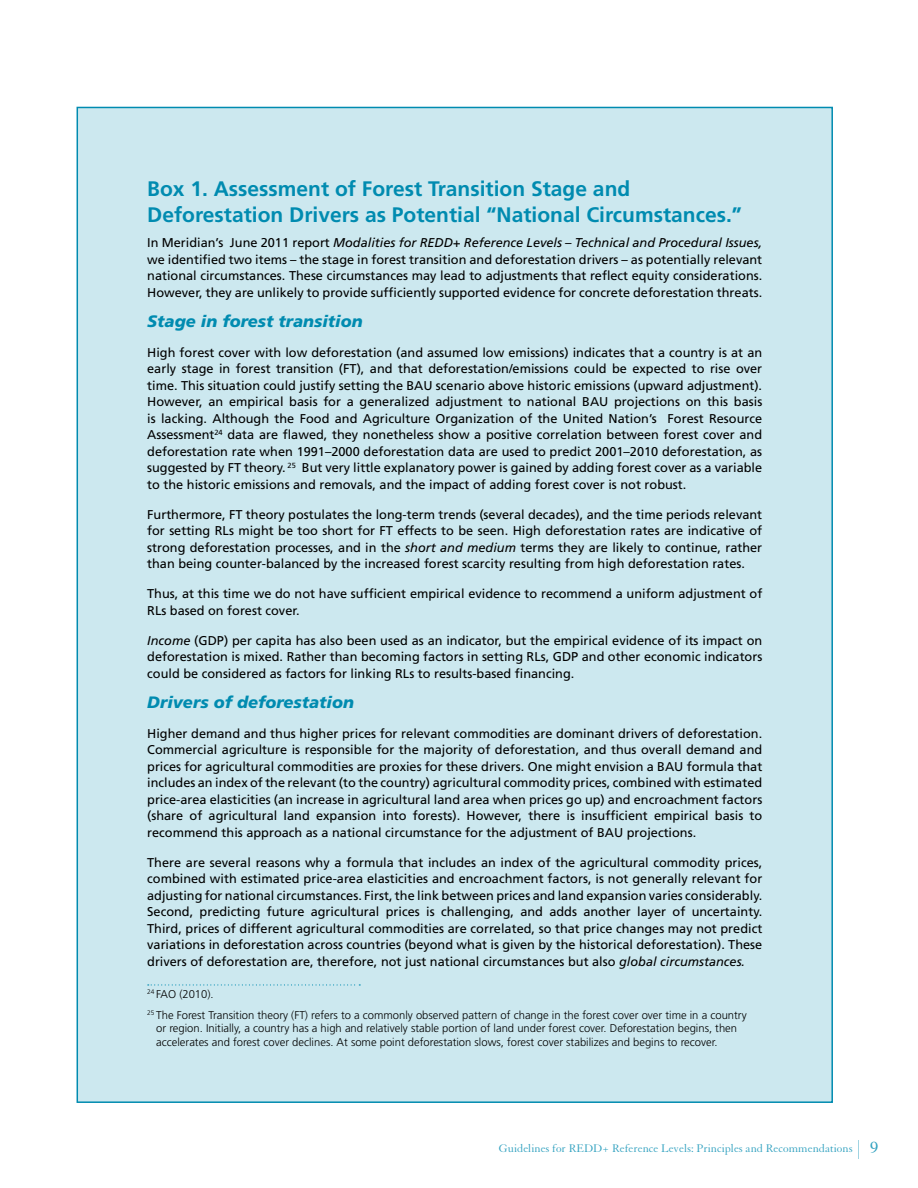
<style>
.page{position:relative;width:918px;height:1188px;background:#fff}
.page>*{position:absolute;margin:0;border:0;box-sizing:border-box;transform-origin:0 0}
.t1{font:700 21px/25.2px "Frutiger";color:#008bb0}
.t2{font:italic 900 16.5px "Frutiger";color:#008bb0}
.t3{font:12.75px/16.5px "Frutiger";color:#000;text-align:justify}
.t4{font:12px "Granjon LT Std";color:#33a2c0}
.t5{font:300 11.25px/21.3px "Frutiger";color:#000}
.s1{font-style:italic}
.s2{font-family:"Times";font-size:16.5px}
</style>
<div class="page">
<svg style="left:858px;top:1140px;width:1px;height:19px"></svg>
<div style="left:77px;top:107px;width:756px;height:996px;background:#cce8ef;border:2px solid #008bb0"></div>
<svg style="left:148px;top:984px;width:212px;height:2px"></svg>
<h1 class="t1" style="left:147px;top:177px;width:596px">Box 1. Assessment of Forest Transition Stage and<br>Deforestation Drivers as Potential “National Circumstances.”</h1>
<p class="t3" style="left:147px;top:235px;width:617px">In Meridian’s June 2011 report <span class="s1">Modalities for REDD+ Reference Levels – Technical and Procedural Issues, </span>we identified two items – the stage in forest transition and deforestation drivers – as potentially relevant national circumstances. These circumstances may lead to adjustments that reflect equity considerations.<br>However, they are unlikely to provide sufficiently supported evidence for concrete deforestation threats.</p>
<p class="t2" style="left:147px;top:311px;width:217px">Stage in forest transition</p>
<p class="t3" style="left:147px;top:344px;width:617px">High forest cover with low deforestation (and assumed low emissions) indicates that a country is at an early stage in forest transition (FT), and that deforestation/emissions could be expected to rise over time. This situation could justify setting the BAU scenario above historic emissions (upward adjustment).<br>However, an empirical basis for a generalized adjustment to national BAU projections on this basis is lacking. Although the Food and Agriculture Organization of the United Nation’s Forest Resource Assessment<sup>24</sup> data are flawed, they nonetheless show a positive correlation between forest cover and deforestation rate when 1991–2000 deforestation data are used to predict 2001–2010 deforestation, as suggested by FT theory. <sup>25</sup> But very little explanatory power is gained by adding forest cover as a variable to the historic emissions and removals, and the impact of adding forest cover is not robust.</p>
<p class="t3" style="left:147px;top:506px;width:617px">Furthermore, FT theory postulates the long-term trends (several decades), and the time periods relevant for setting RLs might be too short for FT effects to be seen. High deforestation rates are indicative of strong deforestation processes, and in the <span class="s1">short and medium</span> terms they are likely to continue, rather than being counter-balanced by the increased forest scarcity resulting from high deforestation rates.</p>
<p class="t3" style="left:147px;top:586px;width:617px">Thus, at this time we do not have sufficient empirical evidence to recommend a uniform adjustment of<br>RLs based on forest cover.</p>
<p class="t3" style="left:147px;top:632px;width:617px"><span class="s1">Income</span> (GDP) per capita has also been used as an indicator, but the empirical evidence of its impact on deforestation is mixed. Rather than becoming factors in setting RLs, GDP and other economic indicators could be considered as factors for linking RLs to results-based financing.</p>
<p class="t2" style="left:147px;top:692px;width:208px">Drivers of deforestation</p>
<p class="t3" style="left:147px;top:725px;width:617px">Higher demand and thus higher prices for relevant commodities are dominant drivers of deforestation.<br>Commercial agriculture is responsible for the majority of deforestation, and thus overall demand and prices for agricultural commodities are proxies for these drivers. One might envision a BAU formula that includes an index of the relevant (to the country) agricultural commodity prices, combined with estimated price-area elasticities (an increase in agricultural land area when prices go up) and encroachment factors (share of agricultural land expansion into forests). However, there is insufficient empirical basis to recommend this approach as a national circumstance for the adjustment of BAU projections.</p>
<p class="t3" style="left:147px;top:854px;width:617px">There are several reasons why a formula that includes an index of the agricultural commodity prices, combined with estimated price-area elasticities and encroachment factors, is not generally relevant for adjusting for national circumstances. First, the link between prices and land expansion varies considerably.<br>Second, predicting future agricultural prices is challenging, and adds another layer of uncertainty.<br>Third, prices of different agricultural commodities are correlated, so that price changes may not predict variations in deforestation across countries (beyond what is given by the historical deforestation). These drivers of deforestation are, therefore, not just national circumstances but also <span class="s1">global circumstances.</span></p>
<p class="t5" style="left:147px;top:983px;width:601px"><sup>24</sup> FAO (2010).<br><sup>25</sup> The Forest Transition theory (FT) refers to a commonly observed pattern of change in the forest cover over time in a country</p>
<p class="t5" style="left:156px;top:1022px;width:582px;line-height:13.5px">or region. Initially, a country has a high and relatively stable portion of land under forest cover. Deforestation begins, then accelerates and forest cover declines. At some point deforestation slows, forest cover stabilizes and begins to recover.</p>
<p class="t4" style="left:499px;top:1142px;width:381px">Guidelines for REDD+ Reference Levels: Principles and Recommendations <span class="s2">9</span></p>
</div>
